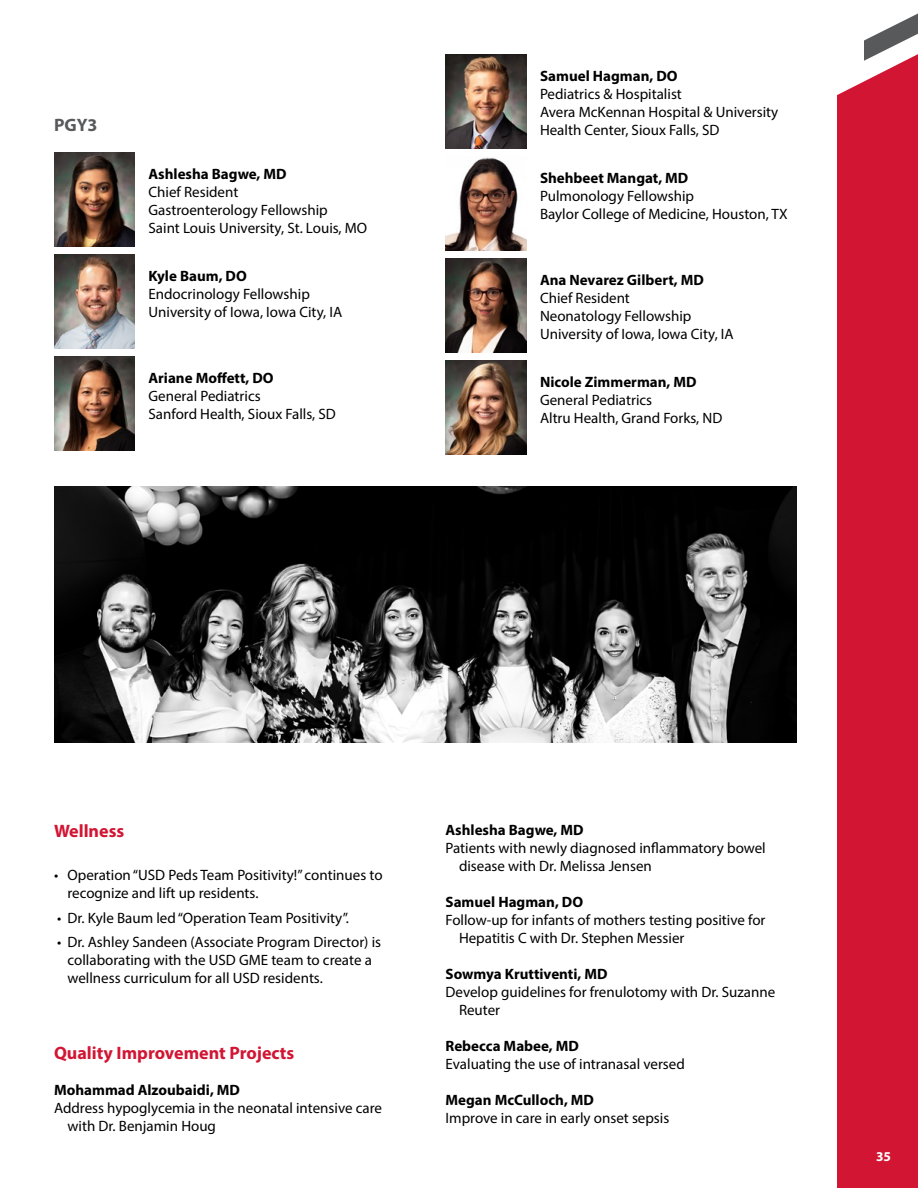
<style>
.page{position:relative;width:918px;height:1188px;background:#fff}
.page>*{position:absolute;margin:0;border:0;box-sizing:border-box;transform-origin:0 0}
.heading_3{font:700 18px "Myriad Pro";color:#d21533}
.heading_4{font:700 18px "Myriad Pro";color:#58595b}
.Paragraph_Style_1{font:15px/18px "Myriad Pro";color:#000}
.Paragraph_Style_1-2{font:700 15px "Myriad Pro";color:#000}
.t1{font:700 13.5px "Myriad Pro";color:#fff}
</style>
<div class="page">
<svg style="left:865px;top:14px;width:53px;height:26px"></svg>
<div style="left:837px;top:40px;width:81px;height:1148px;background:#d21533"></div>
<img style="left:54px;top:152px;width:81px;height:95px">
<img style="left:54px;top:254px;width:81px;height:95px">
<img style="left:54px;top:356px;width:81px;height:95px">
<img style="left:54px;top:486px;width:742px;height:256px">
<img style="left:446px;top:54px;width:80px;height:94px">
<img style="left:446px;top:157px;width:80px;height:93px">
<img style="left:446px;top:258px;width:80px;height:94px">
<img style="left:446px;top:360px;width:80px;height:94px">
<h4 class="heading_4" style="left:54px;top:113px;width:45px">PGY3</h4>
<h3 class="Paragraph_Style_1-2" style="left:148px;top:164px;width:140px">Ashlesha Bagwe, MD</h3>
<h3 class="Paragraph_Style_1" style="left:148px;top:183px;width:91px">Chief Resident</h3>
<h3 class="Paragraph_Style_1" style="left:148px;top:201px;width:181px">Gastroenterology Fellowship</h3>
<h3 class="Paragraph_Style_1" style="left:148px;top:219px;width:220px">Saint Louis University, St. Louis, MO</h3>
<h3 class="Paragraph_Style_1-2" style="left:148px;top:266px;width:100px">Kyle Baum, DO</h3>
<h3 class="Paragraph_Style_1" style="left:148px;top:285px;width:163px">Endocrinology Fellowship</h3>
<h3 class="Paragraph_Style_1" style="left:148px;top:303px;width:195px">University of Iowa, Iowa City, IA</h3>
<h3 class="Paragraph_Style_1-2" style="left:148px;top:368px;width:127px">Ariane Moffett, DO</h3>
<h3 class="Paragraph_Style_1" style="left:148px;top:387px;width:114px">General Pediatrics</h3>
<h3 class="Paragraph_Style_1" style="left:148px;top:405px;width:189px">Sanford Health, Sioux Falls, SD</h3>
<h3 class="Paragraph_Style_1-2" style="left:540px;top:66px;width:139px">Samuel Hagman, DO</h3>
<h3 class="Paragraph_Style_1" style="left:540px;top:85px;width:143px">Pediatrics &amp; Hospitalist</h3>
<h3 class="Paragraph_Style_1" style="left:540px;top:103px;width:240px">Avera McKennan Hospital &amp; University<br>Health Center, Sioux Falls, SD</h3>
<h3 class="Paragraph_Style_1-2" style="left:540px;top:168px;width:150px">Shehbeet Mangat, MD</h3>
<h3 class="Paragraph_Style_1" style="left:540px;top:187px;width:156px">Pulmonology Fellowship</h3>
<h3 class="Paragraph_Style_1" style="left:540px;top:205px;width:249px">Baylor College of Medicine, Houston, TX</h3>
<h3 class="Paragraph_Style_1-2" style="left:540px;top:270px;width:165px">Ana Nevarez Gilbert, MD</h3>
<h3 class="Paragraph_Style_1" style="left:540px;top:289px;width:91px">Chief Resident</h3>
<h3 class="Paragraph_Style_1" style="left:540px;top:307px;width:153px">Neonatology Fellowship</h3>
<h3 class="Paragraph_Style_1" style="left:540px;top:325px;width:195px">University of Iowa, Iowa City, IA</h3>
<h3 class="Paragraph_Style_1-2" style="left:540px;top:372px;width:158px">Nicole Zimmerman, MD</h3>
<h3 class="Paragraph_Style_1" style="left:540px;top:391px;width:114px">General Pediatrics</h3>
<h3 class="Paragraph_Style_1" style="left:540px;top:409px;width:184px">Altru Health, Grand Forks, ND</h3>
<h4 class="heading_3" style="left:54px;top:819px;width:72px">Wellness</h4>
<h3 class="Paragraph_Style_1" style="left:68px;top:865px;width:317px;text-indent:-14px">• Operation “USD Peds Team Positivity!” continues to recognize and lift up residents.</h3>
<h3 class="Paragraph_Style_1" style="left:57px;top:908px;width:293px">• Dr. Kyle Baum led “Operation Team Positivity”.</h3>
<h3 class="Paragraph_Style_1" style="left:68px;top:933px;width:315px;text-indent:-10px">• Dr. Ashley Sandeen (Associate Program Director) is collaborating with the USD GME team to create a wellness curriculum for all USD residents.</h3>
<h4 class="heading_3" style="left:54px;top:1041px;width:242px">Quality Improvement Projects</h4>
<h3 class="Paragraph_Style_1-2" style="left:54px;top:1080px;width:188px">Mohammad Alzoubaidi, MD</h3>
<h3 class="Paragraph_Style_1" style="left:68px;top:1099px;width:316px;text-indent:-14px">Address hypoglycemia in the neonatal intensive care with Dr. Benjamin Houg</h3>
<h3 class="Paragraph_Style_1-2" style="left:446px;top:820px;width:140px">Ashlesha Bagwe, MD</h3>
<h3 class="Paragraph_Style_1" style="left:459px;top:838px;width:308px;text-indent:-14px">Patients with newly diagnosed inflammatory bowel disease with Dr. Melissa Jensen</h3>
<h3 class="Paragraph_Style_1-2" style="left:446px;top:892px;width:139px">Samuel Hagman, DO</h3>
<h3 class="Paragraph_Style_1" style="left:459px;top:910px;width:308px;text-indent:-14px">Follow-up for infants of mothers testing positive for<br>Hepatitis C with Dr. Stephen Messier</h3>
<h3 class="Paragraph_Style_1-2" style="left:446px;top:964px;width:164px">Sowmya Kruttiventi, MD</h3>
<h3 class="Paragraph_Style_1" style="left:459px;top:982px;width:318px;text-indent:-14px">Develop guidelines for frenulotomy with Dr. Suzanne<br>Reuter</h3>
<h3 class="Paragraph_Style_1-2" style="left:446px;top:1036px;width:135px">Rebecca Mabee, MD</h3>
<h3 class="Paragraph_Style_1" style="left:446px;top:1054px;width:241px">Evaluating the use of intranasal versed</h3>
<h3 class="Paragraph_Style_1-2" style="left:446px;top:1090px;width:150px">Megan McCulloch, MD</h3>
<h3 class="Paragraph_Style_1" style="left:446px;top:1108px;width:225px">Improve in care in early onset sepsis</h3>
<p class="t1" style="left:876px;top:1148px;width:16px">35</p>
</div>
